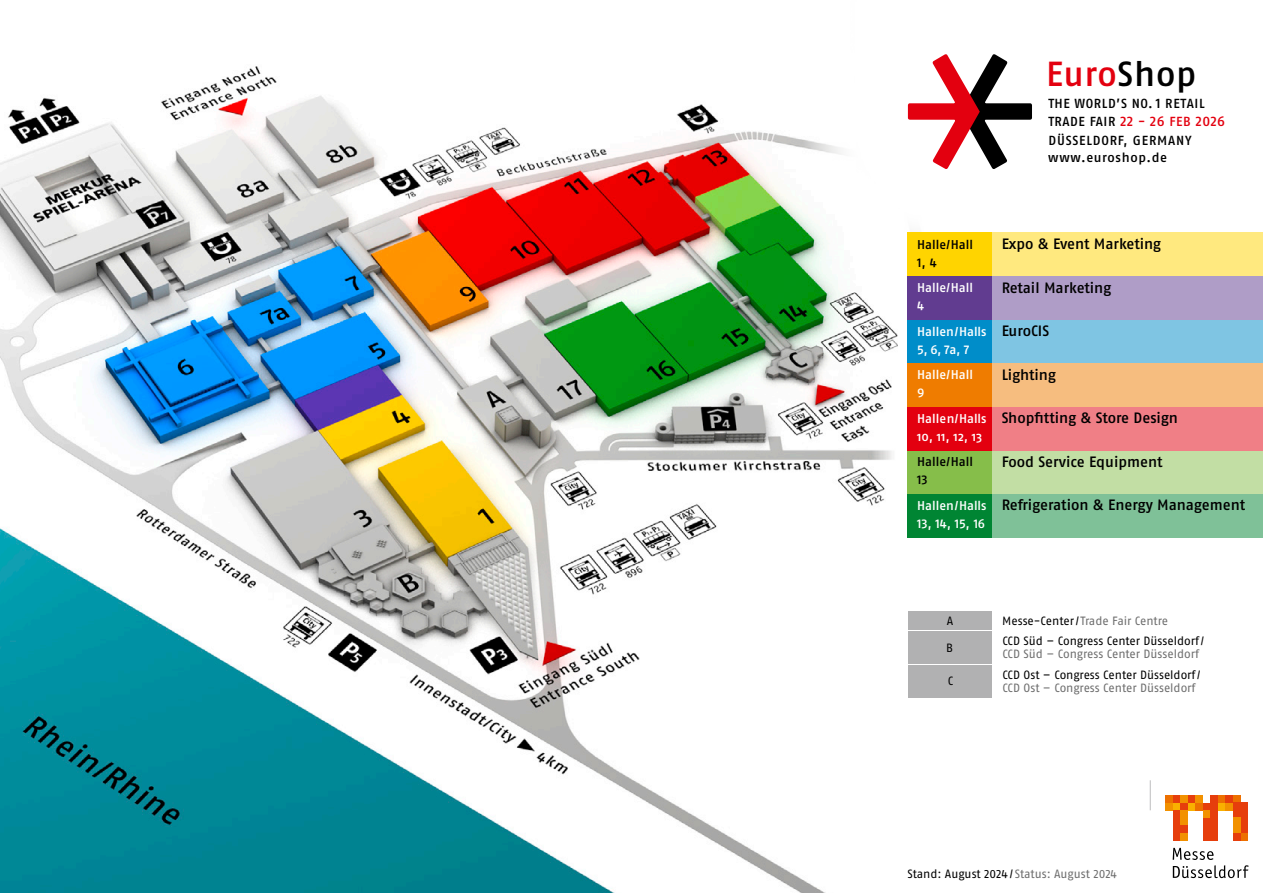
<style>
.page{position:relative;width:1263px;height:893px;background:#fff}
.page>*{position:absolute;margin:0;border:0;box-sizing:border-box;transform-origin:0 0}
.t1{font:500 34.8px "Fago Pro";letter-spacing:.02em;color:#e3000f}
.t2{font:500 15px "Fago Pro";letter-spacing:-.005em;color:#000}
.t3{font:500 13.2px/18.6px "Fago Pro";letter-spacing:.05em;color:#000}
.t4{font:500 12.75px "Fago Pro";color:#fff}
.t5{font:500 12.75px "Fago Pro";color:#000}
.t6{font:12px "Fago Pro";letter-spacing:-.005em;color:#000}
.t7{font:12px "Fago Pro";letter-spacing:-.005em;color:#6e6e6e}
.s1{color:#000}
.s2{font-size:13.95px}
.s3{font-size:13.95px;color:#e3000f}
.s4{color:#e3000f}
.s5{color:#6e6e6e}
</style>
<div class="page">
<img style="left:0;top:66px;width:944px;height:827px">
<div style="left:859px;top:551px;width:98px;height:165px;background:#fff"></div>
<svg style="left:868px;top:440px;width:40px;height:33px"></svg>
<svg style="left:803px;top:66px;width:141px;height:202px"></svg>
<svg style="left:908px;top:54px;width:124px;height:116px"></svg>
<div style="left:908px;top:320px;width:355px;height:43px;background:#008dc9"></div>
<div style="left:908px;top:363px;width:355px;height:44px;background:#ef7c00"></div>
<div style="left:908px;top:494px;width:355px;height:43px;background:#008533"></div>
<div style="left:908px;top:450px;width:355px;height:44px;background:#86be4a"></div>
<div style="left:908px;top:276px;width:355px;height:44px;background:#613c90"></div>
<div style="left:908px;top:232px;width:355px;height:44px;background:#ffd400"></div>
<div style="left:908px;top:407px;width:355px;height:43px;background:#e3000f"></div>
<svg style="left:992px;top:232px;width:271px;height:305px;background:#c3bca1"></svg>
<div style="left:908px;top:611px;width:84px;height:86px;background:#b1b1b2"></div>
<hr style="left:908px;top:630px;width:271px;height:1px;background:#fff">
<hr style="left:908px;top:664px;width:271px;height:1px;background:#fff">
<svg style="left:1173px;top:848px;width:75px;height:30px"></svg>
<div style="left:1165px;top:803px;width:8px;height:7px;background:#f29100"></div>
<div style="left:1173px;top:795px;width:7px;height:8px;background:#e63e0c"></div>
<div style="left:1173px;top:803px;width:7px;height:7px;background:#f9b000"></div>
<div style="left:1180px;top:795px;width:8px;height:8px;background:#f29100"></div>
<div style="left:1180px;top:803px;width:8px;height:7px;background:#e63e0c"></div>
<div style="left:1188px;top:795px;width:7px;height:8px;background:#e63e0c"></div>
<div style="left:1188px;top:803px;width:7px;height:7px;background:#f9b000"></div>
<div style="left:1195px;top:795px;width:8px;height:8px;background:#f29100"></div>
<div style="left:1195px;top:803px;width:8px;height:7px;background:#ed7000"></div>
<div style="left:1218px;top:795px;width:7px;height:8px;background:#ed7000"></div>
<div style="left:1218px;top:803px;width:7px;height:7px;background:#f9b000"></div>
<div style="left:1225px;top:795px;width:8px;height:8px;background:#e63e0c"></div>
<div style="left:1225px;top:803px;width:8px;height:7px;background:#f29100"></div>
<div style="left:1233px;top:795px;width:7px;height:8px;background:#ed7000"></div>
<div style="left:1233px;top:803px;width:7px;height:15px;background:#e63e0c"></div>
<div style="left:1240px;top:803px;width:8px;height:30px;background:#e63e0c"></div>
<div style="left:1173px;top:810px;width:7px;height:30px;background:#e63e0c"></div>
<div style="left:1180px;top:810px;width:8px;height:15px;background:#f29100"></div>
<div style="left:1180px;top:825px;width:8px;height:8px;background:#e63e0c"></div>
<div style="left:1180px;top:833px;width:8px;height:7px;background:#f29100"></div>
<div style="left:1233px;top:818px;width:7px;height:15px;background:#f29100"></div>
<div style="left:1240px;top:833px;width:8px;height:7px;background:#ed7000"></div>
<div style="left:1165px;top:795px;width:8px;height:8px;background:#ed7000"></div>
<div style="left:1203px;top:803px;width:7px;height:7px;background:#e63e0c"></div>
<div style="left:1203px;top:810px;width:7px;height:8px;background:#f29100"></div>
<div style="left:1203px;top:818px;width:7px;height:22px;background:#e63e0c"></div>
<div style="left:1210px;top:795px;width:8px;height:45px;background:#e63e0c"></div>
<div style="left:1233px;top:833px;width:7px;height:7px;background:#e63e0c"></div>
<hr style="left:1150px;top:780px;width:1px;height:30px;background:#c5c5c6">
<p class="t1" style="left:1046px;top:53px;width:152px">Euro<span class="s1">Shop</span></p>
<p class="t3" style="left:1048px;top:94px;width:178px">THE WORLD’S NO. <span class="s2">1</span> RETAIL<br>TRADE FAIR <span class="s3">22</span> <span class="s4">-</span> <span class="s3">26</span> <span class="s4">FEB</span> <span class="s3">2026<br></span>DÜSSELDORF, GERMANY</p>
<p class="t3" style="left:1048px;top:148px;width:120px">www.euroshop.de</p>
<p class="t5" style="left:917px;top:237px;width:57px">Halle/Hall</p>
<p class="t5" style="left:917px;top:255px;width:21px">1, 4</p>
<p class="t4" style="left:917px;top:280px;width:57px">Halle/Hall</p>
<p class="t4" style="left:917px;top:298px;width:8px">4</p>
<p class="t4" style="left:917px;top:324px;width:71px">Hallen/Halls</p>
<p class="t4" style="left:917px;top:342px;width:54px">5, 6, 7a, 7</p>
<p class="t4" style="left:917px;top:367px;width:57px">Halle/Hall</p>
<p class="t4" style="left:917px;top:385px;width:9px">9</p>
<p class="t4" style="left:917px;top:411px;width:71px">Hallen/Halls</p>
<p class="t4" style="left:917px;top:429px;width:67px">10, 11, 12, 13</p>
<p class="t5" style="left:917px;top:454px;width:57px">Halle/Hall</p>
<p class="t5" style="left:917px;top:472px;width:12px">13</p>
<p class="t4" style="left:917px;top:498px;width:71px">Hallen/Halls</p>
<p class="t4" style="left:917px;top:516px;width:69px">13, 14, 15, 16</p>
<p class="t2" style="left:1001px;top:235px;width:161px">Expo &amp; Event Marketing</p>
<p class="t2" style="left:1001px;top:278px;width:111px">Retail Marketing</p>
<p class="t2" style="left:1001px;top:322px;width:49px">EuroCIS</p>
<p class="t2" style="left:1001px;top:365px;width:56px">Lighting</p>
<p class="t2" style="left:1001px;top:409px;width:178px">Shopfitting &amp; Store Design</p>
<p class="t2" style="left:1001px;top:452px;width:163px">Food Service Equipment</p>
<p class="t2" style="left:1001px;top:496px;width:245px">Refrigeration &amp; Energy Management</p>
<p class="t6" style="left:947px;top:613px;width:8px">A</p>
<p class="t6" style="left:946px;top:640px;width:8px">B</p>
<p class="t6" style="left:948px;top:674px;width:7px">C</p>
<p class="t7" style="left:1002px;top:613px;width:167px"><span class="s1">Messe-Center/</span> Trade Fair Centre</p>
<p class="t6" style="left:1002px;top:633px;width:203px">CCD Süd – Congress Center Düsseldorf/</p>
<p class="t7" style="left:1002px;top:647px;width:198px">CCD Süd – Congress Center Düsseldorf</p>
<p class="t6" style="left:1002px;top:667px;width:200px">CCD Ost – Congress Center Düsseldorf/</p>
<p class="t7" style="left:1002px;top:681px;width:195px">CCD Ost – Congress Center Düsseldorf</p>
<p class="t6" style="left:907px;top:866px;width:211px">Stand: August 2024 / <span class="s5">Status: August 2024</span></p>
</div>
